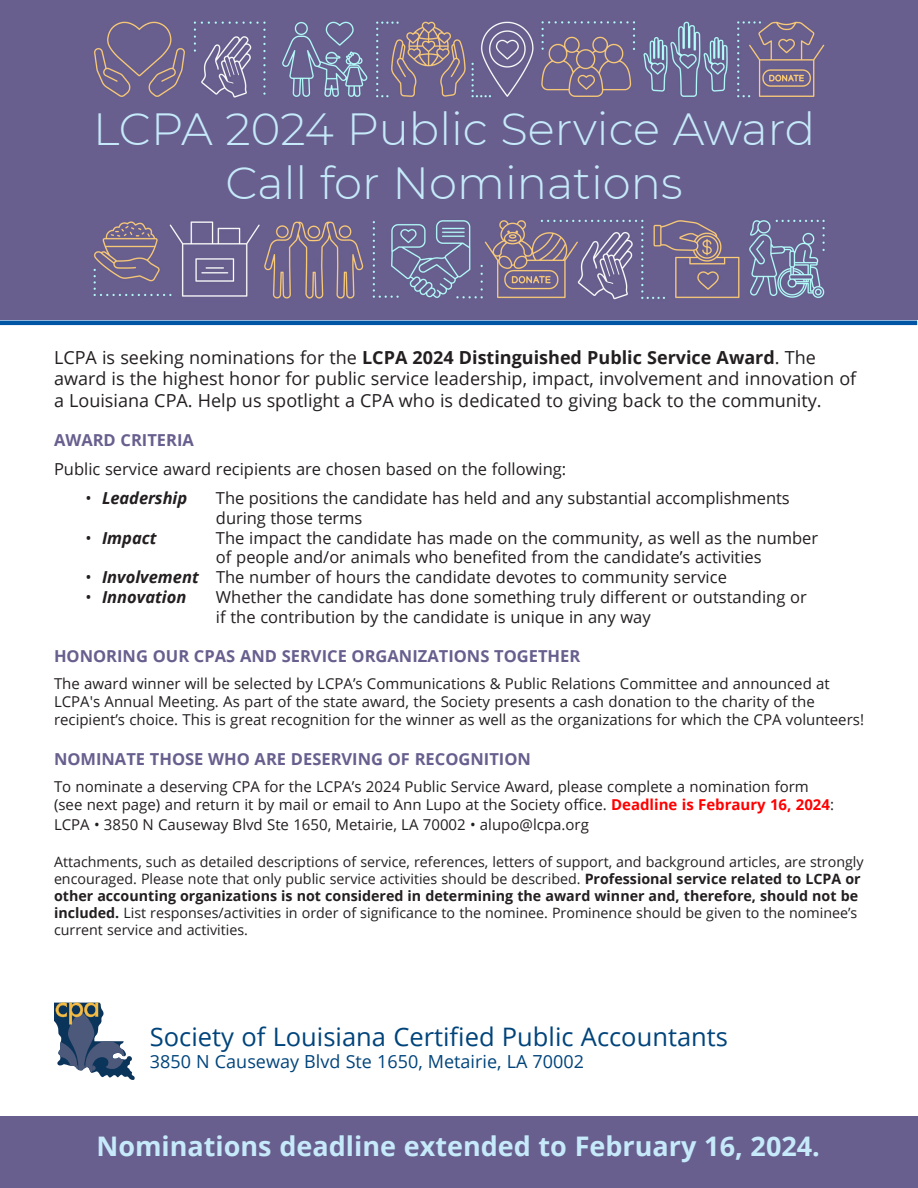
<style>
.page{position:relative;width:918px;height:1188px;background:#fff}
.page>*{position:absolute;margin:0;border:0;box-sizing:border-box;transform-origin:0 0}
.t1{font:300 45px/54px "Montserrat";color:#c6eafa;text-align:center}
.t2{font:700 27px "Open Sans";color:#c6eafa}
.t3{font:25.5px "Open Sans";color:#00447b}
.t4{font:18px/21.6px "Open Sans";color:#231f20}
.t5{font:18px "Open Sans";color:#00447b}
.t6{font:16.5px/19.8px "Open Sans";color:#231f20}
.t7{font:700 16.5px "Open Sans";color:#685f8e}
.t8{font:italic 700 16.5px "Open Sans";color:#231f20}
.t9{font:15px/18px "Open Sans";color:#231f20}
.t10{font:14.25px/17.1px "Open Sans";color:#231f20}
.s1{font-weight:700}
.s2{font-weight:400;font-style:normal}
.s3{font-weight:700;font-style:italic}
.s4{font-weight:700;color:#f00}
</style>
<div class="page">
<hr style="left:0;top:321px;width:917px;height:4px;background:#0155a5">
<div style="left:0;top:1116px;width:917px;height:72px;background:#685f8e"></div>
<img style="left:0;top:0;width:918px;height:320px">
<div style="left:54px;top:122px;width:800px;height:71px;background:#685f8e"></div>
<svg style="left:54px;top:1003px;width:81px;height:77px"></svg>
<p class="t1" style="left:93px;top:101px;width:724px">LCPA 2024 Public Service Award<br>Call for Nominations</p>
<p class="t4" style="left:54px;top:346px;width:804px">LCPA is seeking nominations for the <span class="s1">LCPA 2024 Distinguished Public Service Award</span>. The award is the highest honor for public service leadership, impact, involvement and innovation of a Louisiana CPA. Help us spotlight a CPA who is dedicated to giving back to the community.</p>
<p class="t7" style="left:54px;top:429px;width:141px">AWARD CRITERIA</p>
<p class="t6" style="left:54px;top:459px;width:514px">Public service award recipients are chosen based on the following:</p>
<p class="t8" style="left:85px;top:486px;width:103px"><span class="s2">•</span> Leadership</p>
<p class="t6" style="left:216px;top:488px;width:575px">The positions the candidate has held and any substantial accomplishments</p>
<p class="t6" style="left:216px;top:508px;width:148px">during those terms</p>
<p class="t8" style="left:85px;top:526px;width:73px"><span class="s2">•</span> Impact</p>
<p class="t6" style="left:216px;top:527px;width:604px">The impact the candidate has made on the community, as well as the number of people and/or animals who benefited from the candidate’s activities</p>
<p class="t6" style="left:85px;top:567px;width:643px">• <span class="s3">Involvement</span> The number of hours the candidate devotes to community service</p>
<p class="t8" style="left:85px;top:585px;width:102px"><span class="s2">•</span> Innovation</p>
<p class="t6" style="left:216px;top:587px;width:592px">Whether the candidate has done something truly different or outstanding or if the contribution by the candidate is unique in any way</p>
<p class="t7" style="left:54px;top:645px;width:528px">HONORING OUR CPAS AND SERVICE ORGANIZATIONS TOGETHER</p>
<p class="t9" style="left:54px;top:675px;width:812px">The award winner will be selected by LCPA’s Communications &amp; Public Relations Committee and announced at<br>LCPA's Annual Meeting. As part of the state award, the Society presents a cash donation to the charity of the recipient’s choice. This is great recognition for the winner as well as the organizations for which the CPA volunteers!</p>
<p class="t7" style="left:54px;top:747px;width:478px">NOMINATE THOSE WHO ARE DESERVING OF RECOGNITION</p>
<p class="t9" style="left:54px;top:777px;width:756px">To nominate a deserving CPA for the LCPA’s 2024 Public Service Award, please complete a nomination form</p>
<p class="t9" style="left:54px;top:794px;width:782px;line-height:19.8px">(see next page) and return it by mail or email to Ann Lupo at the Society office. <span class="s4">Deadline is Febraury 16, 2024</span>:<br>LCPA • 3850 N Causeway Blvd Ste 1650, Metairie, LA 70002 • alupo@lcpa.org</p>
<p class="t10" style="left:54px;top:853px;width:811px">Attachments, such as detailed descriptions of service, references, letters of support, and background articles, are strongly encouraged. Please note that only public service activities should be described. <span class="s1">Professional service related to LCPA or other accounting organizations is not considered in determining the award winner and, therefore, should not be included.</span> List responses/activities in order of significance to the nominee. Prominence should be given to the nominee’s current service and activities.</p>
<p class="t3" style="left:150px;top:1020px;width:580px">Society of Louisiana Certified Public Accountants</p>
<p class="t5" style="left:150px;top:1049px;width:436px">3850 N Causeway Blvd Ste 1650, Metairie, LA 70002</p>
<p class="t2" style="left:96px;top:1127px;width:725px">Nominations deadline extended to February 16, 2024.</p>
</div>
